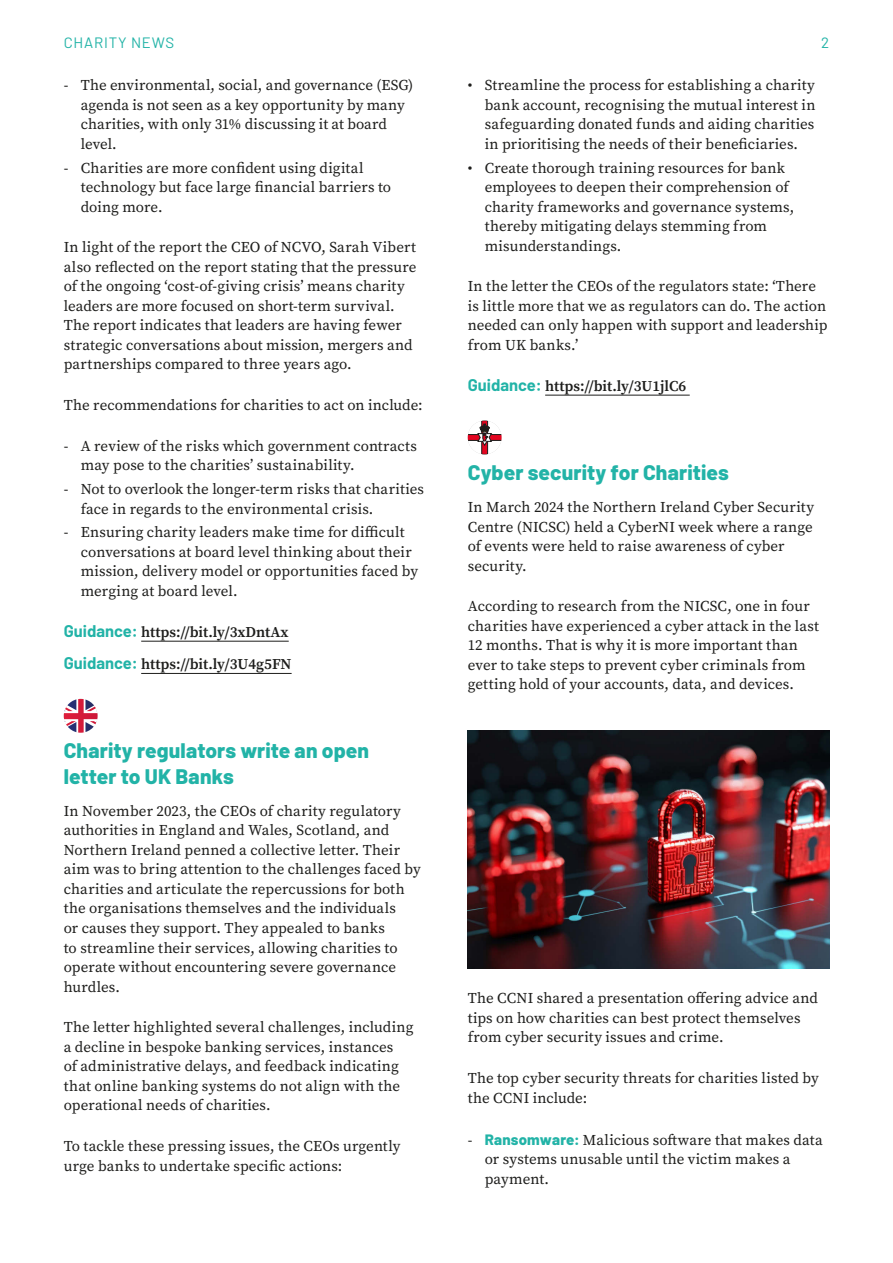
<style>
.page{position:relative;width:893px;height:1263px;background:#fff}
.page>*{position:absolute;margin:0;border:0;box-sizing:border-box;transform-origin:0 0}
.t1{font:800 21px/25.5px "Barlow";letter-spacing:.005em;color:#22b3a7}
.t2{font:15px/19.5px "Source Serif Pro";letter-spacing:.005em;color:#1d1d1b}
.t3{font:600 15px/32.2px "Source Serif Pro";color:#1d1d1b}
.t4{font:15px "Barlow";letter-spacing:.05em;color:#22b3a7}
.s1{font-family:"Barlow";font-weight:700;font-size:16.5px;color:#22b3a7}
.s2{font-family:"Barlow";font-weight:800;color:#22b3a7}
</style>
<div class="page">
<hr style="left:141px;top:641px;width:148px;height:1px;background:#1d1d1b">
<hr style="left:141px;top:673px;width:151px;height:1px;background:#1d1d1b">
<svg style="left:64px;top:699px;width:34px;height:34px"></svg>
<hr style="left:545px;top:395px;width:145px;height:1px;background:#1d1d1b">
<svg style="left:468px;top:421px;width:34px;height:33px"></svg>
<img style="left:468px;top:730px;width:361px;height:238px">
<p class="t4" style="left:64px;top:32px;width:112px">CHARITY NEWS</p>
<p class="t4" style="left:821px;top:32px;width:10px">2</p>
<p class="t2" style="left:81px;top:76px;width:334px;text-indent:-17px">- The environmental, social, and governance (ESG) agenda is not seen as a key opportunity by many charities, with only 31% discussing it at board level.</p>
<p class="t2" style="left:81px;top:158px;width:312px;text-indent:-17px">- Charities are more confident using digital technology but face large financial barriers to doing more.</p>
<p class="t2" style="left:64px;top:238px;width:354px">In light of the report the CEO of NCVO, Sarah Vibert also reflected on the report stating that the pressure of the ongoing ‘cost-of-giving crisis’ means charity leaders are more focused on short-term survival.<br>The report indicates that leaders are having fewer strategic conversations about mission, mergers and partnerships compared to three years ago.</p>
<p class="t2" style="left:64px;top:395px;width:360px">The recommendations for charities to act on include:</p>
<p class="t2" style="left:81px;top:436px;width:338px;text-indent:-17px">- A review of the risks which government contracts may pose to the charities’ sustainability.</p>
<p class="t2" style="left:81px;top:479px;width:345px;text-indent:-17px">- Not to overlook the longer-term risks that charities face in regards to the environmental crisis.</p>
<p class="t2" style="left:81px;top:523px;width:339px;text-indent:-17px">- Ensuring charity leaders make time for difficult conversations at board level thinking about their mission, delivery model or opportunities faced by merging at board level.</p>
<p class="t3" style="left:64px;top:615px;width:229px"><span class="s1">Guidance:</span> https://bit.ly/3xDntAx<br><span class="s1">Guidance:</span> https://bit.ly/3U4g5FN</p>
<p class="t2" style="left:485px;top:76px;width:332px;text-align:justify;text-indent:-17px">• Streamline the process for establishing a charity bank account, recognising the mutual interest in safeguarding donated funds and aiding charities in prioritising the needs of their beneficiaries.</p>
<p class="t2" style="left:485px;top:158px;width:311px;text-indent:-17px">• Create thorough training resources for bank employees to deepen their comprehension of charity frameworks and governance systems, thereby mitigating delays stemming from misunderstandings.</p>
<p class="t2" style="left:468px;top:277px;width:361px">In the letter the CEOs of the regulators state: ‘There is little more that we as regulators can do. The action needed can only happen with support and leadership from UK banks.’</p>
<p class="t3" style="left:468px;top:369px;width:220px"><span class="s1">Guidance:</span> https://bit.ly/3U1jlC6</p>
<h1 class="t1" style="left:468px;top:458px;width:263px">Cyber security for Charities</h1>
<p class="t2" style="left:468px;top:497px;width:348px">In March 2024 the Northern Ireland Cyber Security Centre (NICSC) held a CyberNI week where a range of events were held to raise awareness of cyber security.</p>
<p class="t2" style="left:468px;top:597px;width:353px">According to research from the NICSC, one in four charities have experienced a cyber attack in the last 12 months. That is why it is more important than ever to take steps to prevent cyber criminals from getting hold of your accounts, data, and devices.</p>
<h1 class="t1" style="left:64px;top:736px;width:307px">Charity regulators write an open letter to UK Banks</h1>
<p class="t2" style="left:64px;top:801px;width:358px">In November 2023, the CEOs of charity regulatory authorities in England and Wales, Scotland, and Northern Ireland penned a collective letter. Their aim was to bring attention to the challenges faced by charities and articulate the repercussions for both the organisations themselves and the individuals<br>or causes they support. They appealed to banks<br>to streamline their services, allowing charities to operate without encountering severe governance hurdles.</p>
<p class="t2" style="left:64px;top:1017px;width:351px">The letter highlighted several challenges, including a decline in bespoke banking services, instances<br>of administrative delays, and feedback indicating that online banking systems do not align with the operational needs of charities.</p>
<p class="t2" style="left:64px;top:1136px;width:338px">To tackle these pressing issues, the CEOs urgently urge banks to undertake specific actions:</p>
<p class="t2" style="left:468px;top:988px;width:352px">The CCNI shared a presentation offering advice and tips on how charities can best protect themselves from cyber security issues and crime.</p>
<p class="t2" style="left:468px;top:1068px;width:353px">The top cyber security threats for charities listed by the CCNI include:</p>
<p class="t2" style="left:485px;top:1130px;width:340px;text-indent:-17px">- <span class="s2">Ransomware:</span> Malicious software that makes data or systems unusable until the victim makes a payment.</p>
</div>
